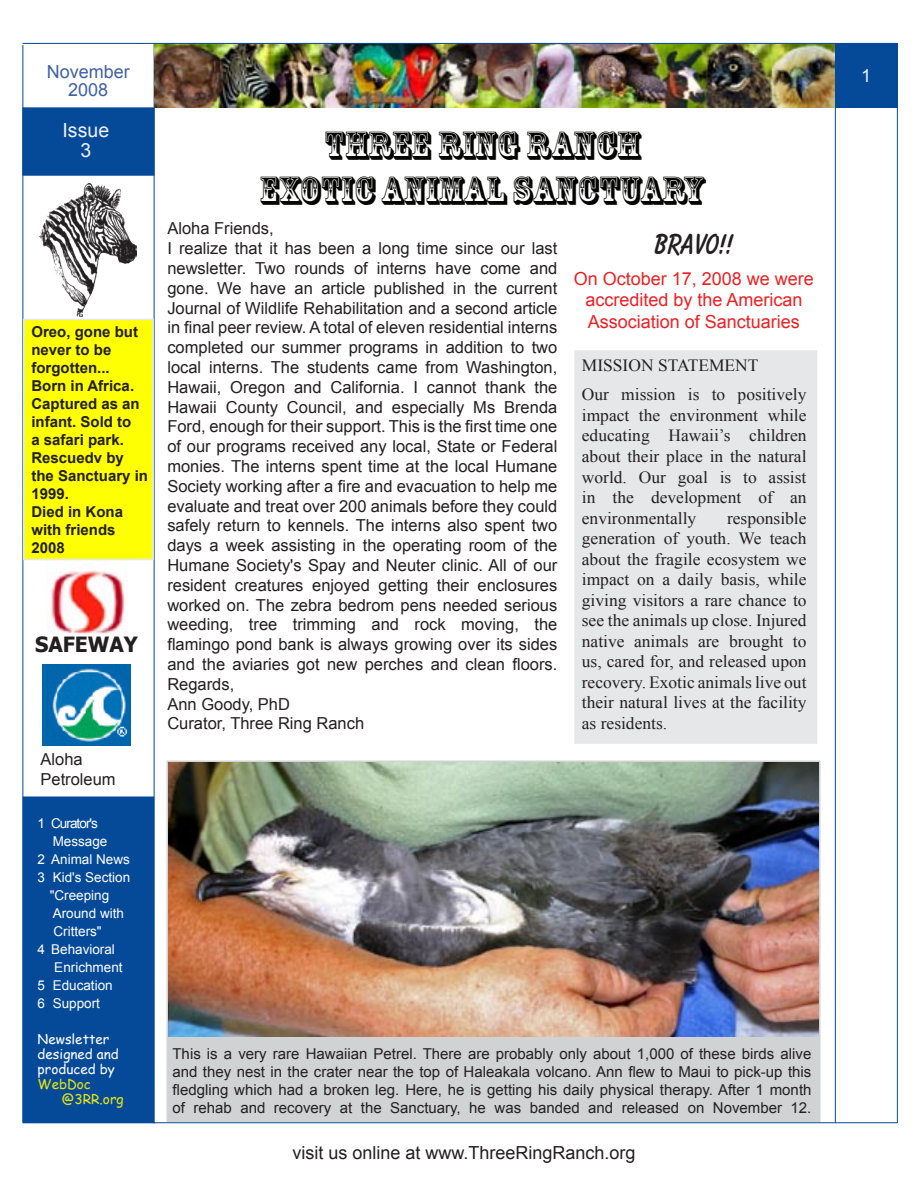
<style>
.page{position:relative;width:918px;height:1188px;background:#fff}
.page>*{position:absolute;margin:0;border:0;box-sizing:border-box;transform-origin:0 0}
.t1{font:37.5px/45px "Rosewood Std";color:#040503;text-align:center}
.t2{font:25.5px "Hot Air Regular SWFTE";color:#231f20}
.t3{font:700 21px "Tahoma Small Cap";color:#231f20}
.t4{font:19.5px/19.5px "Arial";color:#eef0f7;text-align:center}
.t5{font:18px/21.6px "Arial";color:#ed2024;text-align:center}
.t6{font:18px "Arial";color:#231f20}
.t7{font:18px/18px "Arial";color:#3f61a8;text-align:center}
.t8{font:18px "Arial";color:#eef0f7}
.t9{font:17.1px/20.5px "Times New Roman";color:#231f20;text-align:justify}
.t10{font:16.5px/19.8px "Arial";color:#231f20}
.t11{font:15px/18px "Arial";color:#231f20;text-align:justify}
.t12{font:700 15px/18px "Arial";color:#231f20}
.t13{font:13.5px "Arial";color:#fff}
.t14{font:13.5px/15px "Comic Sans MS";color:#fff}
.t15{font:13.5px/15px "Comic Sans MS";color:#e6e516}
.t16{font:13.5px "Arial";letter-spacing:-.07em;color:#fff}
</style>
<div class="page">
<hr style="left:154px;top:44px;width:1px;height:1080px;background:#054a99">
<hr style="left:835px;top:43px;width:1px;height:1080px;background:#054a99">
<div style="left:835px;top:44px;width:62px;height:64px;background:#054a99"></div>
<div style="left:574px;top:350px;width:243px;height:394px;background:#e6e7e9"></div>
<div style="left:22px;top:107px;width:132px;height:69px;background:#054a99;border:2px solid #054a99"></div>
<img style="left:51px;top:570px;width:74px;height:64px">
<img style="left:42px;top:664px;width:88px;height:82px">
<img style="left:40px;top:183px;width:97px;height:134px">
<img style="left:154px;top:44px;width:681px;height:64px">
<hr style="left:22px;top:45px;width:1px;height:1077px;background:#054a99">
<hr style="left:22px;top:43px;width:875px;height:1px;background:#054a99">
<hr style="left:22px;top:1122px;width:875px;height:1px;background:#054a99">
<hr style="left:897px;top:44px;width:1px;height:1079px;background:#054a99">
<div style="left:24px;top:319px;width:129px;height:241px;background:#ffff04"></div>
<div style="left:23px;top:319px;width:131px;height:241px;border:2px solid #e6e7e9"></div>
<div style="left:23px;top:797px;width:130px;height:325px;background:#054a99"></div>
<div style="left:23px;top:796px;width:131px;height:327px;border:2px solid #054a99"></div>
<div style="left:167px;top:761px;width:653px;height:360px;background:#d1d2d4"></div>
<img style="left:169px;top:763px;width:648px;height:273px">
<div style="left:166px;top:760px;width:654px;height:362px;border:2px solid #d1d2d4"></div>
<p class="t7" style="left:47px;top:63px;width:85px">November<br>2008</p>
<p class="t4" style="left:63px;top:121px;width:48px">Issue<br>3</p>
<p class="t12" style="left:31px;top:323px;width:118px">Oreo, gone but never to be forgotten...<br>Born in Africa.<br>Captured as an infant. Sold to<br>a safari park.<br>Rescuedv by the Sanctuary in<br>1999.<br>Died in Kona with friends<br>2008</p>
<p class="t3" style="left:35px;top:631px;width:104px">SAFEWAY</p>
<p class="t10" style="left:40px;top:750px;width:77px">Aloha<br>Petroleum</p>
<p class="t16" style="left:38px;top:814px;width:62px">1 Curator's</p>
<p class="t13" style="left:53px;top:832px;width:56px">Message</p>
<p class="t13" style="left:38px;top:850px;width:94px">2 Animal News</p>
<p class="t13" style="left:38px;top:868px;width:94px">3 Kid's Section</p>
<p class="t13" style="left:50px;top:886px;width:61px">"Creeping</p>
<p class="t13" style="left:53px;top:904px;width:73px">Around with</p>
<p class="t13" style="left:53px;top:922px;width:50px">Critters"</p>
<p class="t13" style="left:38px;top:940px;width:79px">4 Behavioral</p>
<p class="t13" style="left:54px;top:958px;width:70px">Enrichment</p>
<p class="t13" style="left:38px;top:976px;width:77px">5 Education</p>
<p class="t13" style="left:38px;top:994px;width:64px">6 Support</p>
<p class="t14" style="left:38px;top:1031px;width:83px">Newsletter designed and produced by</p>
<p class="t15" style="left:62px;top:1076px;width:63px;text-indent:-24px">WebDoc @3RR.org</p>
<h1 class="t1" style="left:259px;top:123px;width:447px">THREE RING RANCH<br>EXOTIC ANIMAL SANCTUARY</h1>
<p class="t10" style="left:167px;top:219px;width:392px">Aloha Friends,<br>I realize that it has been a long time since our last newsletter. Two rounds of interns have come and gone. We have an article published in the current Journal of Wildlife Rehabilitation and a second article in final peer review. A total of eleven residential interns completed our summer programs in addition to two local interns. The students came from Washington, Hawaii, Oregon and California. I cannot thank the Hawaii County Council, and especially Ms Brenda Ford, enough for their support. This is the first time one of our programs received any local, State or Federal monies. The interns spent time at the local Humane Society working after a fire and evacuation to help me evaluate and treat over 200 animals before they could safely return to kennels. The interns also spent two days a week assisting in the operating room of the Humane Society's Spay and Neuter clinic. All of our resident creatures enjoyed getting their enclosures worked on. The zebra bedrom pens needed serious weeding, tree trimming and rock moving, the flamingo pond bank is always growing over its sides and the aviaries got new perches and clean floors.<br>Regards,<br>Ann Goody, PhD<br>Curator, Three Ring Ranch</p>
<h2 class="t2" style="left:654px;top:228px;width:81px">BRAVO!!</h2>
<p class="t5" style="left:574px;top:268px;width:242px">On October 17, 2008 we were accredited by the American<br>Association of Sanctuaries</p>
<p class="t9" style="left:582px;top:351px;width:226px;line-height:29.1px">MISSION STATEMENT<br>Our mission is to positively</p>
<p class="t9" style="left:582px;top:405px;width:226px">impact the environment while educating Hawaii’s children about their place in the natural world. Our goal is to assist in the development of an environmentally</p>
<p class="t9" style="left:582px;top:507px;width:226px;text-indent:145px">responsible generation of youth. We teach about the fragile ecosystem we impact on a daily basis, while giving visitors a rare chance to see the animals up close. Injured native animals are brought to us, cared for, and released upon recovery. Exotic animals live out their natural lives at the facility as residents.</p>
<p class="t11" style="left:172px;top:1045px;width:641px">This is a very rare Hawaiian Petrel. There are probably only about 1,000 of these birds alive and they nest in the crater near the top of Haleakala volcano. Ann flew to Maui to pick-up this fledgling which had a broken leg. Here, he is getting his daily physical therapy. After 1 month of rehab and recovery at the Sanctuary, he was banded and released on November 12.</p>
<p class="t6" style="left:292px;top:1141px;width:345px">visit us online at www.ThreeRingRanch.org</p>
<p class="t8" style="left:861px;top:64px;width:12px">1</p>
</div>
